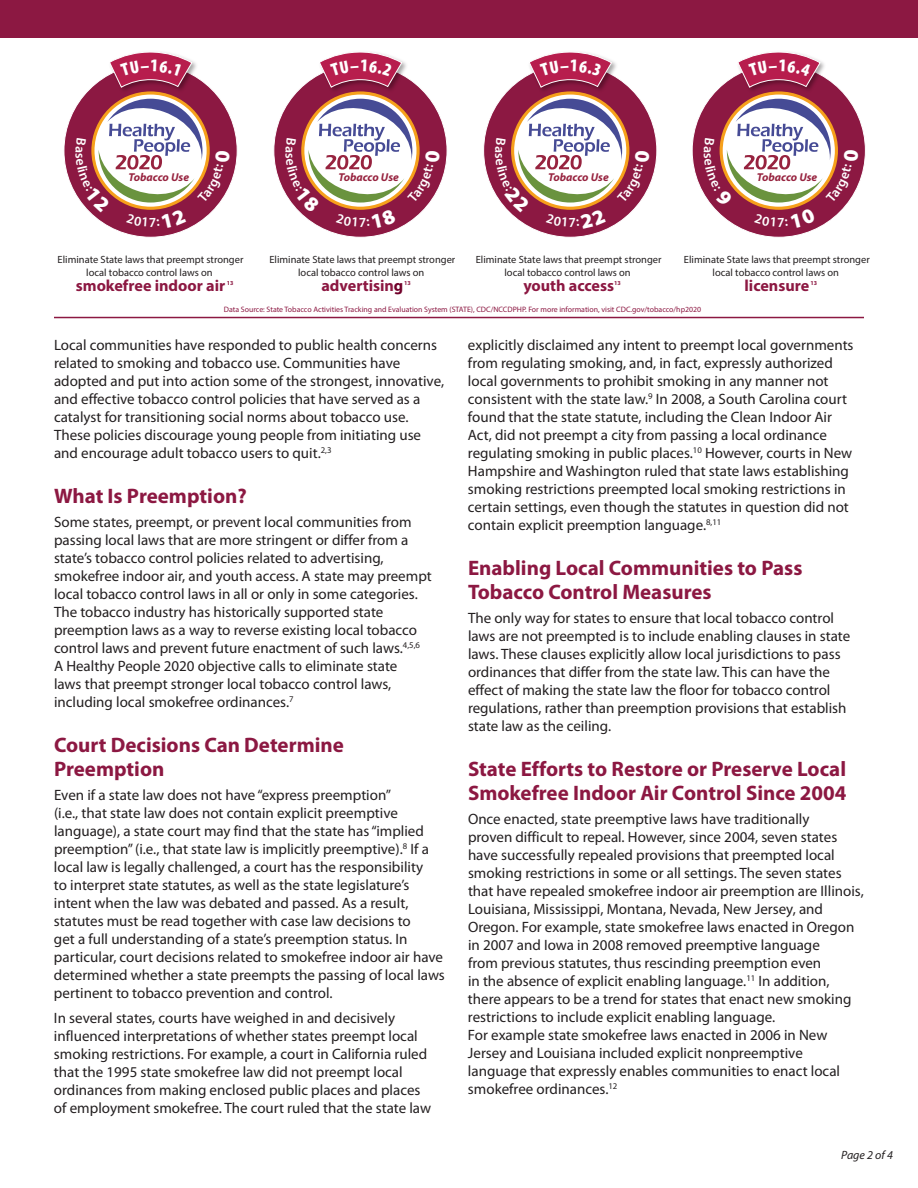
<style>
.page{position:relative;width:918px;height:1188px;background:#fff}
.page>*{position:absolute;margin:0;border:0;box-sizing:border-box;transform-origin:0 0}
.t1{font:700 21px/24px "Myriad Pro";color:#8c1842}
.t2{font:700 16.05px "Myriad Pro";color:#8c1842}
.t3{font:15px/18px "Myriad Pro";color:#231f20}
.t4{font:italic 12px "Myriad Pro";color:#231f20}
.t5{font:italic 700 11.4px "Myriad Pro";color:#97233f}
.t6{font:10.5px/12.6px "Myriad Pro";color:#231f20;text-align:center}
.t7{font:7.8px "Myriad Pro";color:#8c1842}
.t8{font:700 6px "Myriad Pro";color:#8c1842}
.s1{color:#71002a}
</style>
<div class="page">
<div style="left:0;top:0;width:918px;height:37px;background:#8c1842"></div>
<div style="left:64px;top:64px;width:173px;height:173px;background:#8c1842;border-radius:50%"></div>
<div style="left:274px;top:64px;width:173px;height:173px;background:#8c1842;border-radius:50%"></div>
<div style="left:692px;top:64px;width:173px;height:173px;background:#8c1842;border-radius:50%"></div>
<div style="left:484px;top:64px;width:173px;height:173px;background:#8c1842;border-radius:50%"></div>
<hr style="left:54px;top:317px;width:810px;height:1px;background:#8c1842">
<svg style="left:75px;top:52px;width:155px;height:177px"></svg>
<svg style="left:285px;top:52px;width:155px;height:177px"></svg>
<svg style="left:704px;top:52px;width:154px;height:177px"></svg>
<svg style="left:495px;top:52px;width:155px;height:177px"></svg>
<p class="t5" style="left:129px;top:169px;width:62px">Tobacco Use</p>
<p class="t5" style="left:339px;top:169px;width:62px">Tobacco Use</p>
<p class="t5" style="left:757px;top:169px;width:62px">Tobacco Use</p>
<p class="t5" style="left:548px;top:169px;width:62px">Tobacco Use</p>
<p class="t6" style="left:58px;top:253px;width:187px">Eliminate State laws that preempt stronger local tobacco control laws on</p>
<p class="t2" style="left:76px;top:275px;width:151px">smokefree indoor air</p>
<p class="t8" style="left:227px;top:279px;width:8px">13</p>
<p class="t6" style="left:270px;top:253px;width:187px">Eliminate State laws that preempt stronger local tobacco control laws on</p>
<p class="t2" style="left:321px;top:275px;width:84px">advertisin<span class="s1">g</span></p>
<p class="t8" style="left:404px;top:279px;width:8px">13</p>
<p class="t6" style="left:476px;top:253px;width:187px">Eliminate State laws that preempt stronger local tobacco control laws on</p>
<p class="t2" style="left:523px;top:275px;width:92px">youth access</p>
<p class="t6" style="left:684px;top:253px;width:187px">Eliminate State laws that preempt stronger local tobacco control laws on</p>
<p class="t2" style="left:745px;top:275px;width:66px">licensure</p>
<p class="t8" style="left:614px;top:279px;width:8px">13</p>
<p class="t8" style="left:811px;top:279px;width:8px">13</p>
<p class="t7" style="left:224px;top:305px;width:479px">Data Source: State Tobacco Activities Tracking and Evaluation System (STATE), CDC/NCCDPHP. For more information, visit CDC.gov/tobacco/hp2020</p>
<p class="t3" style="left:54px;top:337px;width:392px">Local communities have responded to public health concerns related to smoking and tobacco use. Communities have adopted and put into action some of the strongest, innovative, and effective tobacco control policies that have served as a catalyst for transitioning social norms about tobacco use.<br>These policies discourage young people from initiating use and encourage adult tobacco users to quit.<sup>2,3</sup></p>
<h2 class="t1" style="left:54px;top:484px;width:194px">What Is Preemption?</h2>
<p class="t3" style="left:54px;top:514px;width:379px">Some states, preempt, or prevent local communities from passing local laws that are more stringent or differ from a state’s tobacco control policies related to advertising, smokefree indoor air, and youth access. A state may preempt local tobacco control laws in all or only in some categories.<br>The tobacco industry has historically supported state preemption laws as a way to reverse existing local tobacco control laws and prevent future enactment of such laws.<sup>4,5,6<br></sup>A Healthy People 2020 objective calls to eliminate state<br>laws that preempt stronger local tobacco control laws, including local smokefree ordinances.<sup>7</sup></p>
<h2 class="t1" style="left:54px;top:733px;width:291px">Court Decisions Can Determine<br>Preemption</h2>
<p class="t3" style="left:54px;top:787px;width:392px">Even if a state law does not have “express preemption”<br>(i.e., that state law does not contain explicit preemptive language), a state court may find that the state has “implied preemption” (i.e., that state law is implicitly preemptive).<sup>8</sup> If a local law is legally challenged, a court has the responsibility<br>to interpret state statutes, as well as the state legislature’s intent when the law was debated and passed. As a result, statutes must be read together with case law decisions to<br>get a full understanding of a state’s preemption status. In particular, court decisions related to smokefree indoor air have determined whether a state preempts the passing of local laws pertinent to tobacco prevention and control.</p>
<p class="t3" style="left:54px;top:1009px;width:379px">In several states, courts have weighed in and decisively influenced interpretations of whether states preempt local smoking restrictions. For example, a court in California ruled that the 1995 state smokefree law did not preempt local ordinances from making enclosed public places and places of employment smokefree. The court ruled that the state law</p>
<p class="t3" style="left:468px;top:337px;width:387px">explicitly disclaimed any intent to preempt local governments from regulating smoking, and, in fact, expressly authorized local governments to prohibit smoking in any manner not consistent with the state law.<sup>9</sup> In 2008, a South Carolina court found that the state statute, including the Clean Indoor Air Act, did not preempt a city from passing a local ordinance regulating smoking in public places.<sup>10</sup> However, courts in New Hampshire and Washington ruled that state laws establishing smoking restrictions preempted local smoking restrictions in certain settings, even though the statutes in question did not contain explicit preemption language.<sup>8,11</sup></p>
<h2 class="t1" style="left:468px;top:556px;width:336px">Enabling Local Communities to Pass<br>Tobacco Control Measures</h2>
<p class="t3" style="left:468px;top:610px;width:384px">The only way for states to ensure that local tobacco control laws are not preempted is to include enabling clauses in state laws. These clauses explicitly allow local jurisdictions to pass ordinances that differ from the state law. This can have the effect of making the state law the floor for tobacco control regulations, rather than preemption provisions that establish state law as the ceiling.</p>
<h2 class="t1" style="left:468px;top:757px;width:380px">State Efforts to Restore or Preserve Local<br>Smokefree Indoor Air Control Since 2004</h2>
<p class="t3" style="left:468px;top:811px;width:397px">Once enacted, state preemptive laws have traditionally<br>proven difficult to repeal. However, since 2004, seven states have successfully repealed provisions that preempted local smoking restrictions in some or all settings. The seven states that have repealed smokefree indoor air preemption are Illinois, Louisiana, Mississippi, Montana, Nevada, New Jersey, and Oregon. For example, state smokefree laws enacted in Oregon in 2007 and Iowa in 2008 removed preemptive language<br>from previous statutes, thus rescinding preemption even<br>in the absence of explicit enabling language.<sup>11</sup> In addition, there appears to be a trend for states that enact new smoking restrictions to include explicit enabling language.<br>For example state smokefree laws enacted in 2006 in New Jersey and Louisiana included explicit nonpreemptive language that expressly enables communities to enact local smokefree ordinances.<sup>12</sup></p>
<p class="t4" style="left:841px;top:1149px;width:53px">Page 2 of 4</p>
</div>
